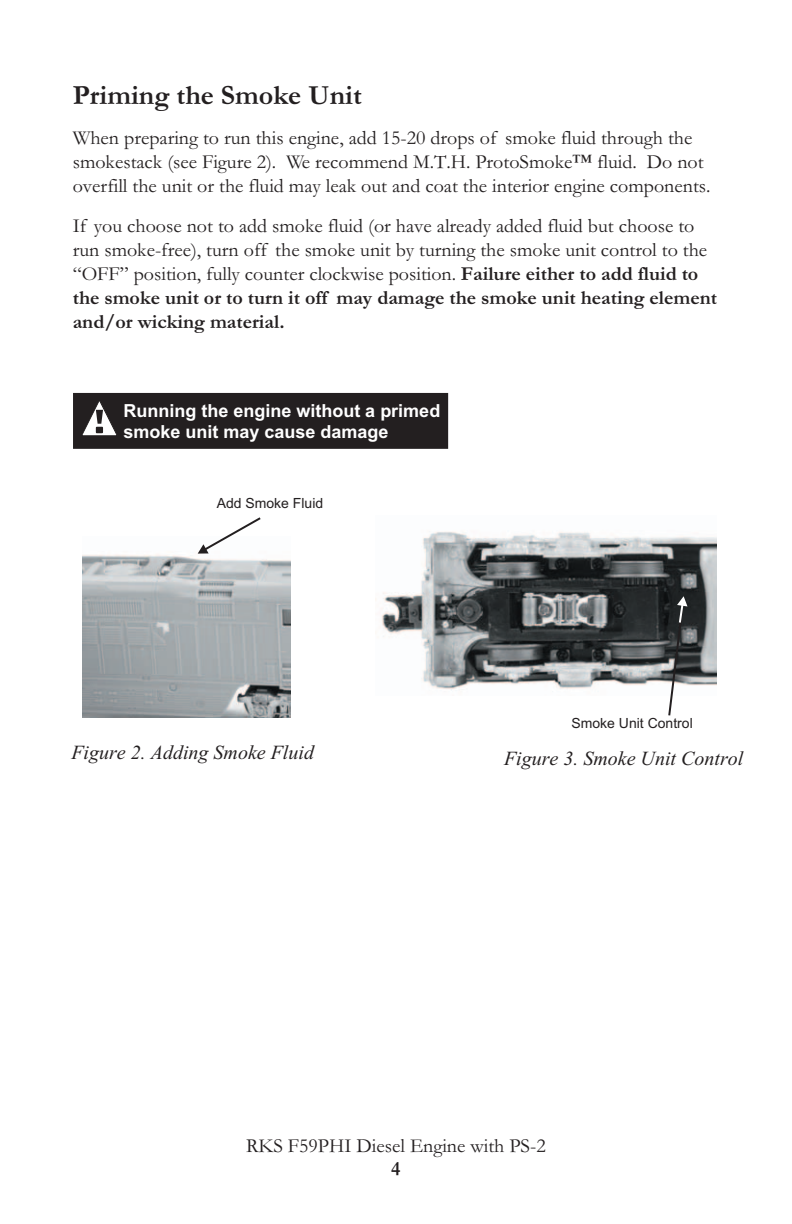
<style>
.page{position:relative;width:792px;height:1224px;background:#fff}
.page>*{position:absolute;margin:0;border:0;box-sizing:border-box;transform-origin:0 0}
.t1{font:700 28px "Garamond";color:#231f20}
.t2{font:20px/24px "Garamond";color:#231f20}
.t3{font:italic 20px "Times New Roman";color:#231f20}
.t4{font:700 20px "Garamond";color:#231f20}
.t5{font:700 18px/20.2px "Arial";color:#fff}
.t6{font:14px "Arial";color:#231f20}
.s1{font-weight:700}
</style>
<div class="page">
<div style="left:73px;top:393px;width:375px;height:56px;background:#231f20;border:2px solid #231f20"></div>
<svg style="left:82px;top:401px;width:35px;height:35px"></svg>
<img style="left:375px;top:532px;width:341px;height:160px">
<img style="left:82px;top:553px;width:208px;height:165px">
<svg style="left:667px;top:596px;width:20px;height:120px"></svg>
<svg style="left:198px;top:517px;width:63px;height:37px"></svg>
<h1 class="t1" style="left:73px;top:86px;width:291px">Priming the Smoke Unit</h1>
<p class="t2" style="left:73px;top:128px;width:639px">When preparing to run this engine, add 15-20 drops of smoke fluid through the smokestack (see Figure 2). We recommend M.T.H. ProtoSmoke™ fluid. Do not overfill the unit or the fluid may leak out and coat the interior engine components.</p>
<p class="t2" style="left:73px;top:216px;width:646px">If you choose not to add smoke fluid (or have already added fluid but choose to run smoke-free), turn off the smoke unit by turning the smoke unit control to the “OFF” position, fully counter clockwise position. <span class="s1">Failure either to add fluid to the smoke unit or to turn it off may damage the smoke unit heating element and/or wicking material.</span></p>
<p class="t5" style="left:123px;top:403px;width:318px">Running the engine without a primed smoke unit may cause damage</p>
<p class="t6" style="left:217px;top:498px;width:108px">Add Smoke Fluid</p>
<p class="t6" style="left:571px;top:717px;width:123px">Smoke Unit Control</p>
<p class="t3" style="left:71px;top:745px;width:244px">Figure 2. Adding Smoke Fluid</p>
<p class="t3" style="left:504px;top:752px;width:241px">Figure 3. Smoke Unit Control</p>
<p class="t2" style="left:246px;top:1137px;width:301px">RKS F59PHI Diesel Engine with PS-2</p>
<p class="t4" style="left:391px;top:1162px;width:11px">4</p>
</div>
